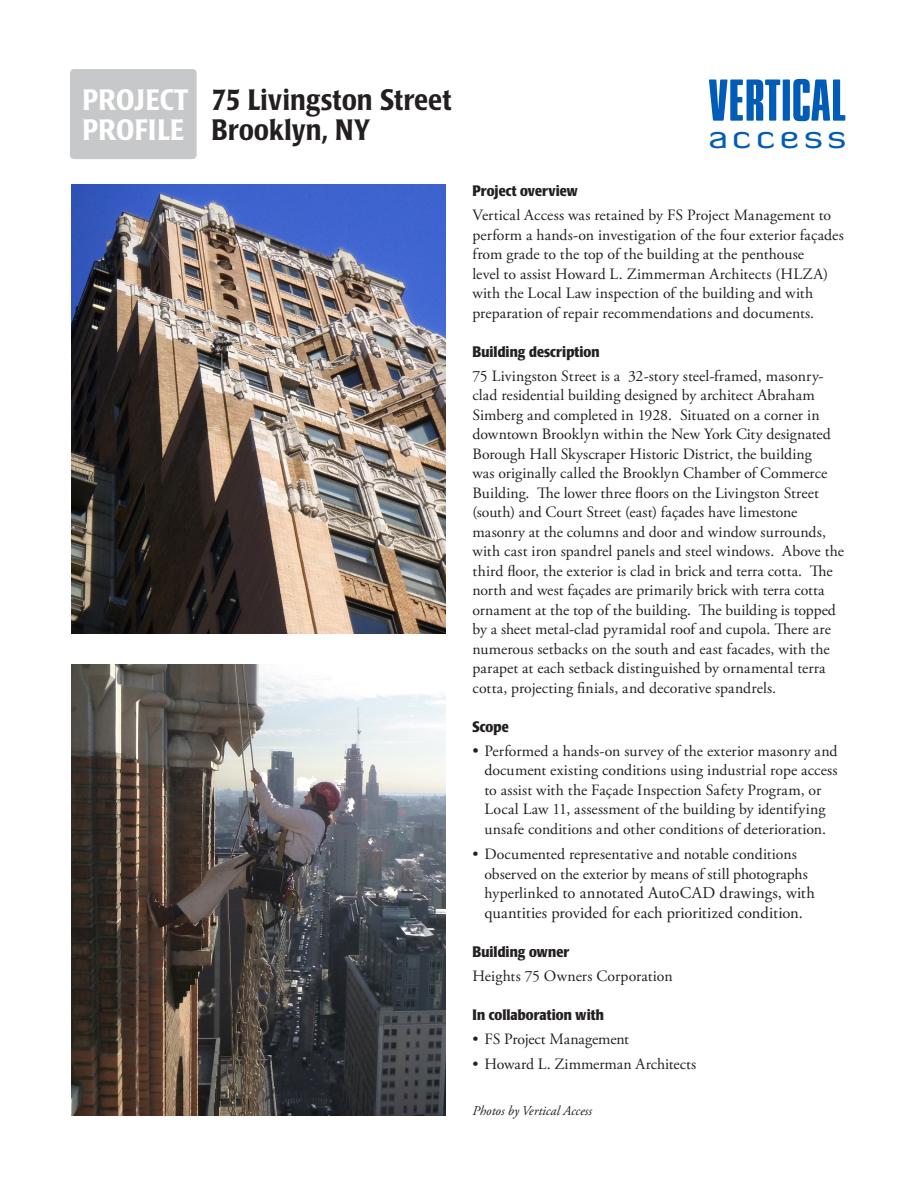
<style>
.page{position:relative;width:918px;height:1188px;background:#fff}
.page>*{position:absolute;margin:0;border:0;box-sizing:border-box;transform-origin:0 0}
.t1{font:50.55px "Soft Press";letter-spacing:.01em;color:#005cb6}
.t2{font:31.65px "Diavlo";letter-spacing:.105em;color:#005cb6;scale:1.25 1}
.Subhead_2{font:500 condensed 29.25px/30px "Poppl Laudatio";color:#231f20}
.t3{font:500 condensed 29.25px/30px "Poppl Laudatio";letter-spacing:.01em;color:#fff}
.bullets{font:16.5px/19.5px "Adobe Garamond Pro";letter-spacing:.005em;color:#231f20}
.body_copy{font:15.75px/19.5px "Adobe Garamond Pro";letter-spacing:.005em;color:#231f20}
.bullets-2{font:15.75px/19.5px "Adobe Garamond Pro";color:#231f20}
.bullets-3{font:700 condensed 15px "Poppl Laudatio";letter-spacing:.005em;color:#231f20}
.t4{font:italic 13.5px "Adobe Garamond Pro";color:#231f20}
.s1{font-size:16.5px}
.s2{font-size:15.75px}
</style>
<div class="page">
<img style="left:71px;top:185px;width:375px;height:449px">
<img style="left:71px;top:664px;width:375px;height:451px">
<div style="left:70px;top:69px;width:127px;height:90px;background:#c7c8ca;border-radius:4px"></div>
<p class="t3" style="left:82px;top:86px;width:108px">PROJECT<br>PROFILE</p>
<p class="Subhead_2" style="left:212px;top:86px;width:241px">75 Livingston Street<br>Brooklyn, NY</p>
<p class="t1" style="left:709px;top:68px;width:138px">VERTICAL</p>
<p class="t2" style="left:708px;top:117px;width:112px">access</p>
<p class="bullets-3" style="left:472px;top:183px;width:107px">Project overview</p>
<p class="body_copy" style="left:472px;top:206px;width:373px">Vertical Access was retained by FS Project Management to perform a hands-on investigation of the four exterior façades from grade to the top of the building at the penthouse<br>level to assist Howard L. Zimmerman Architects (HLZA) with the Local Law inspection of the building and with preparation of repair recommendations and documents.</p>
<p class="bullets-3" style="left:472px;top:343px;width:129px">Building description</p>
<p class="body_copy" style="left:472px;top:367px;width:373px">75 Livingston Street is a 32-story steel-framed, masonry&shy;clad residential building designed by architect Abraham Simberg and completed in 1928. Situated on a corner in downtown Brooklyn within the New York City designated Borough Hall Skyscraper Historic District, the building<br>was originally called the Brooklyn Chamber of Commerce Building. The lower three floors on the Livingston Street (south) and Court Street (east) façades have limestone masonry at the columns and door and window surrounds, with cast iron spandrel panels and steel windows. Above the third floor, the exterior is clad in brick and terra cotta. The north and west façades are primarily brick with terra cotta ornament at the top of the building. The building is topped by a sheet metal-clad pyramidal roof and cupola. There are numerous setbacks on the south and east facades, with the parapet at each setback distinguished by ornamental terra cotta, projecting finials, and decorative spandrels.</p>
<p class="bullets-3" style="left:472px;top:718px;width:38px">Scope</p>
<p class="bullets-2" style="left:484px;top:742px;width:355px;text-indent:-12px"><span class="s1">•</span> Performed a hands-on survey of the exterior masonry and document existing conditions using industrial rope access to assist with the Façade Inspection Safety Program, or Local Law 11, assessment of the building by identifying unsafe conditions and other conditions of deterioration.</p>
<p class="bullets-2" style="left:484px;top:845px;width:325px;text-indent:-12px">• Documented representative and notable conditions observed on the exterior by means of still photographs</p>
<p class="bullets" style="left:484px;top:884px;width:332px"><span class="s2">hyperlinke</span>d to annotated AutoCAD drawings, with quantities provided for each prioritized condition.</p>
<p class="bullets-3" style="left:472px;top:943px;width:98px">Building owner</p>
<p class="body_copy" style="left:472px;top:967px;width:202px">Heights 75 Owners Corporation</p>
<p class="bullets-3" style="left:472px;top:1006px;width:133px">In collaboration with</p>
<p class="bullets-2" style="left:472px;top:1030px;width:158px">• FS Project Management</p>
<p class="bullets-2" style="left:472px;top:1055px;width:225px">• Howard L. Zimmerman Architects</p>
<p class="t4" style="left:472px;top:1102px;width:121px">Photos by Vertical Access</p>
</div>
